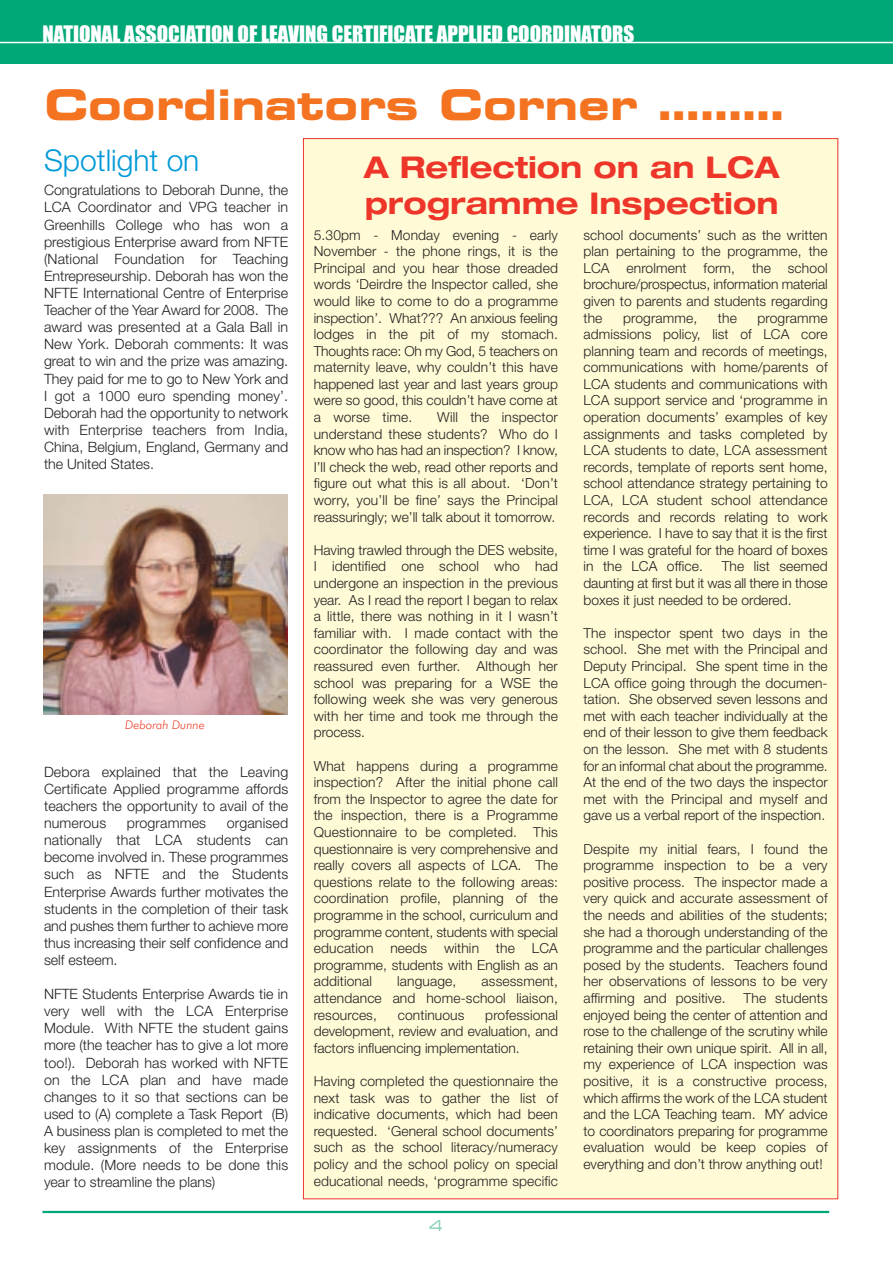
<style>
.page{position:relative;width:893px;height:1263px;background:#fff}
.page>*{position:absolute;margin:0;border:0;box-sizing:border-box;transform-origin:0 0}
.t1{font:700 expanded 42px "Square 721 BT";color:#f47321}
.t2{font:700 expanded 30px/36px "Helvetica Neue";color:#ee3529}
.t3{font:300 30px "Helvetica Neue CE";color:#0099d8}
.t4{font:21px "Impact";color:#fff}
.t5{font:expanded 15px "Square 721 BT";color:#7ccbb4}
.t6{font:300 14.25px/17.1px "Helvetica Neue CE";color:#231f20;text-align:justify}
.t7{font:300 13.8px/16.6px "Helvetica Neue CE";color:#231f20;text-align:justify}
.t8{font:italic 300 12px "Futura BT";color:#ef3c25}
</style>
<div class="page">
<div style="left:304px;top:139px;width:533px;height:1059px;background:#fffbd6"></div>
<div style="left:0;top:0;width:893px;height:64px;background:#00a777"></div>
<hr style="left:0;top:42px;width:893px;height:1px;background:#fff">
<hr style="left:43px;top:1211px;width:786px;height:2px;background:#00a777">
<img style="left:43px;top:494px;width:245px;height:220px">
<h3 class="t4" style="left:43px;top:22px;width:593px">NATIONAL ASSOCIATION OF LEAVING CERTIFICATE APPLIED COORDINATORS</h3>
<h1 class="t1" style="left:44px;top:90px;width:741px">Coordinators Corner ………</h1>
<h2 class="t3" style="left:44px;top:149px;width:157px">Spotlight on</h2>
<p class="t6" style="left:44px;top:183px;width:246px">Congratulations to Deborah Dunne, the LCA Coordinator and VPG teacher in Greenhills College who has won a prestigious Enterprise award from NFTE (National Foundation for Teaching Entrepreseurship. Deborah has won the NFTE International Centre of Enterprise Teacher of the Year Award for 2008. The award was presented at a Gala Ball in New York. Deborah comments: It was great to win and the prize was amazing.<br>They paid for me to go to New York and I got a 1000 euro spending money’.<br>Deborah had the opportunity to network with Enterprise teachers from India, China, Belgium, England, Germany and the United States.</p>
<p class="t8" style="left:125px;top:720px;width:81px">Deborah Dunne</p>
<p class="t6" style="left:44px;top:764px;width:246px">Debora explained that the Leaving Certificate Applied programme affords teachers the opportunity to avail of the numerous</p>
<p class="t6" style="left:44px;top:816px;width:246px;text-indent:183px">organised nationally that LCA students can become involved in. These programmes such as NFTE and the Students Enterprise Awards further motivates the students in the completion of their task and pushes them further to achieve more thus increasing their self confidence and self esteem.</p>
<p class="t6" style="left:44px;top:987px;width:246px">NFTE Students Enterprise Awards tie in very well with the LCA Enterprise Module. With NFTE the student gains more (the teacher has to give a lot more too!). Deborah has worked with NFTE on the LCA plan and have made changes to it so that sections can be used to (A) complete a Task Report (B)<br>A business plan is completed to met the key assignments of the Enterprise module. (More needs to be done this year to streamline the plans)</p>
<p class="t6" style="left:127px;top:816px;width:81px">programmes</p>
<h2 class="t2" style="left:364px;top:153px;width:417px">A Reflection on an LCA programme Inspection</h2>
<p class="t7" style="left:314px;top:228px;width:246px">5.30pm - Monday evening - early November - the phone rings, it is the Principal and you hear those dreaded words ‘Deirdre the Inspector called, she would like to come to do a programme inspection’. What??? An anxious feeling lodges in the pit of my stomach.<br>Thoughts race: Oh my God, 5 teachers on maternity leave, why couldn’t this have happened last year and last years group were so good, this couldn’t have come at a worse time.</p>
<p class="t7" style="left:314px;top:410px;width:246px;text-indent:123px">Will the inspector understand these students? Who do I know who has had an inspection? I know, I’ll check the web, read other reports and figure out what this is all about. ‘Don’t worry, you’ll be fine’ says the Principal reassuringly; we’ll talk about it tomorrow.</p>
<p class="t7" style="left:314px;top:543px;width:246px">Having trawled through the DES website, I identified one school who had undergone an inspection in the previous year. As I read the report I began to relax a little, there was nothing in it I wasn’t familiar with. I made contact with the coordinator the following day and was reassured even further. Although her school was preparing for a WSE the following week she was very generous with her time and took me through the process.</p>
<p class="t7" style="left:314px;top:759px;width:246px">What happens during a programme inspection? After the initial phone call from the Inspector to agree the date for the inspection, there is a Programme Questionnaire to be completed. This questionnaire is very comprehensive and really covers all aspects of LCA. The questions relate to the following areas: coordination profile, planning of the programme in the school, curriculum and programme content, students with special education needs within the LCA programme, students with English as an additional</p>
<p class="t7" style="left:397px;top:974px;width:61px">language,</p>
<p class="t7" style="left:314px;top:974px;width:246px;text-indent:168px">assessment, attendance and home-school liaison, resources,</p>
<p class="t7" style="left:314px;top:1008px;width:246px;text-indent:172px">professional development, review and evaluation, and factors influencing implementation.</p>
<p class="t7" style="left:314px;top:1074px;width:246px">Having completed the questionnaire the next task was to gather the list of indicative documents, which had been requested. ‘General school documents’ such as the school literacy/numeracy policy and the school policy on special educational needs, ‘programme specific</p>
<p class="t7" style="left:398px;top:1008px;width:68px">continuous</p>
<p class="t5" style="left:429px;top:1220px;width:16px">4</p>
<p class="t7" style="left:583px;top:228px;width:246px">school documents’ such as the written plan pertaining to the programme, the LCA enrolment form, the school brochure/prospectus, information material given to parents and students regarding the</p>
<p class="t7" style="left:623px;top:311px;width:76px">programme,</p>
<p class="t7" style="left:718px;top:311px;width:20px">the</p>
<p class="t7" style="left:583px;top:311px;width:246px;text-indent:174px">programme admissions policy, list of LCA core planning team and records of meetings, communications with home/parents of LCA students and communications with LCA support service and ‘programme in operation documents’ examples of key assignments and tasks completed by LCA students to date, LCA assessment records, template of reports sent home, school attendance strategy pertaining to LCA, LCA student school attendance records and records relating to work experience. I have to say that it is the first time I was grateful for the hoard of boxes in the LCA office.</p>
<p class="t7" style="left:583px;top:559px;width:246px;text-indent:138px">The list seemed daunting at first but it was all there in those boxes it just needed to be ordered.</p>
<p class="t7" style="left:583px;top:626px;width:246px">The inspector spent two days in the school. She met with the Principal and Deputy Principal. She spent time in the LCA office going through the documen&shy;tation. She observed seven lessons and met with each teacher individually at the end of their lesson to give them feedback on the lesson. She met with 8 students for an informal chat about the programme.<br>At the end of the two days the inspector met with the Principal and myself and gave us a verbal report of the inspection.</p>
<p class="t7" style="left:583px;top:842px;width:246px">Despite my initial fears, I found the programme inspection to be a very positive process. The inspector made a very quick and accurate assessment of the needs and abilities of the students; she had a thorough understanding of the programme and the particular challenges posed by the students. Teachers found her observations of lessons to be very affirming and positive.</p>
<p class="t7" style="left:583px;top:991px;width:246px;text-indent:160px">The students enjoyed being the center of attention and rose to the challenge of the scrutiny while retaining their own unique spirit. All in all, my experience of LCA inspection was positive, it is a constructive process, which affirms the work of the LCA student and the LCA Teaching team. MY advice to coordinators preparing for programme evaluation would be keep copies of everything and don’t throw anything out!</p>
</div>
